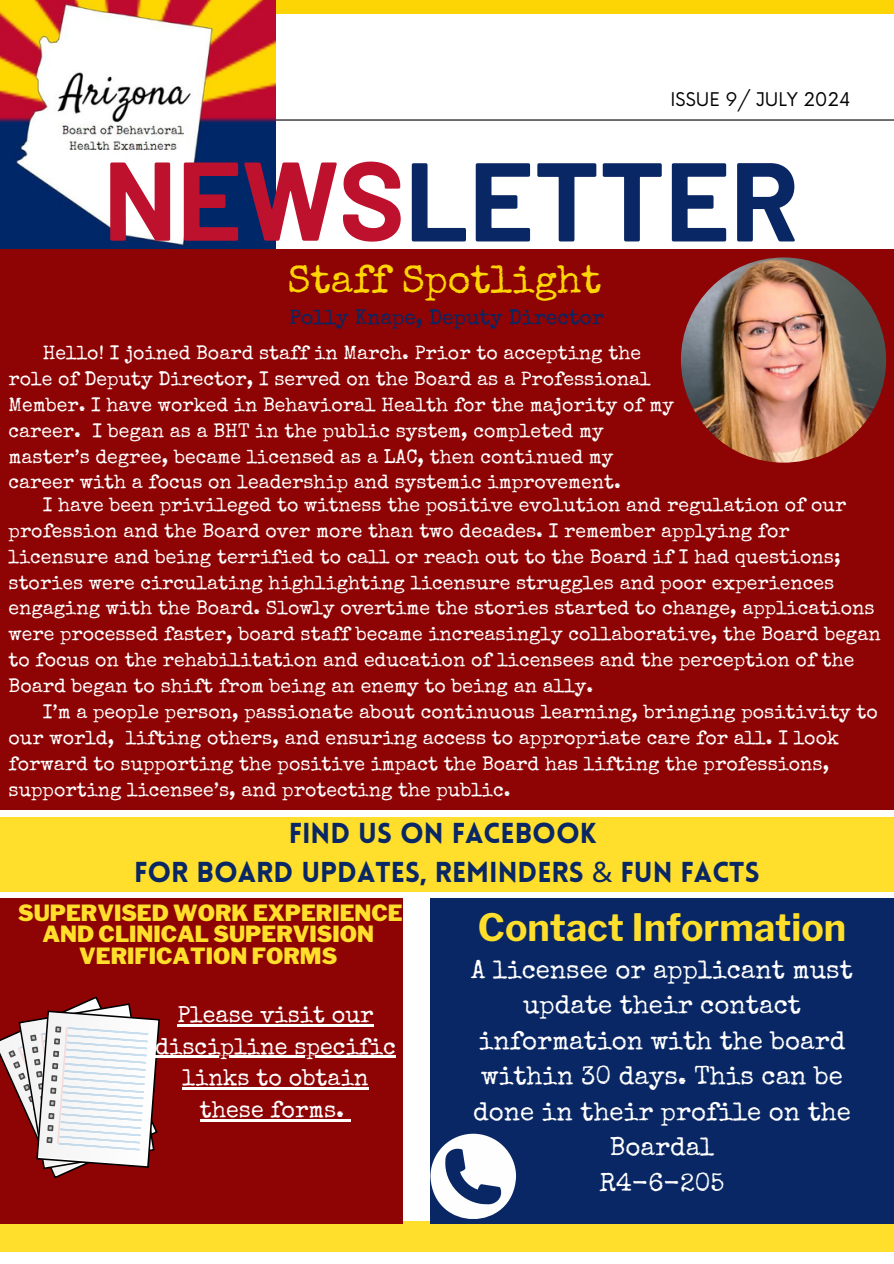
<style>
.page{position:relative;width:894px;height:1264px;background:#fff}
.page>*{position:absolute;margin:0;border:0;box-sizing:border-box;transform-origin:0 0}
.t1{font:700 111.75px "Barlow";color:#092764}
.t2{font:39.3px "Special Elite";color:#fdd505}
.t3{font:700 37.5px "Libre Franklin";color:#ffdf2b}
.t4{font:900 28.2px/39px "Lovelo";color:#092764;text-align:center}
.t5{font:25.8px/35.4px "Special Elite";color:#fff;text-align:center}
.t6{font:23.25px/31.5px "Special Elite";color:#fff;text-align:center}
.t7{font:900 22.2px/21.3px "Libre Franklin";color:#ffdf2b;text-align:center}
.t8{font:21px "Special Elite";color:#092764}
.t9{font:19.5px/25.8px "Special Elite";color:#fff}
.t10{font:18.3px "Now";color:#000}
.s1{color:#bd112e}
.s2{font-family:"Noto Sans";font-weight:400}
</style>
<div class="page">
<div style="left:0;top:1221px;width:893px;height:30px;background:#ffdf2b"></div>
<div style="left:0;top:0;width:893px;height:14px;background:#fdd505"></div>
<hr style="left:276px;top:119px;width:617px;height:2px;background:#000">
<img style="left:0;top:0;width:276px;height:249px">
<div style="left:0;top:817px;width:893px;height:74px;background:#ffdf2b"></div>
<div style="left:0;top:249px;width:893px;height:561px;background:#8e0303"></div>
<div style="left:0;top:898px;width:402px;height:325px;background:#8e0303"></div>
<div style="left:430px;top:898px;width:463px;height:325px;background:#092764"></div>
<svg style="left:0;top:996px;width:160px;height:182px"></svg>
<svg style="left:430px;top:1133px;width:86px;height:91px"></svg>
<img style="left:680px;top:257px;width:205px;height:205px;border-radius:50%">
<hr style="left:177px;top:1024px;width:196px;height:2px;background:#fff">
<hr style="left:155px;top:1055px;width:241px;height:3px;background:#fff">
<hr style="left:182px;top:1087px;width:186px;height:2px;background:#fff">
<hr style="left:200px;top:1118px;width:144px;height:3px;background:#fff">
<svg style="left:344px;top:1119px;width:7px;height:2px"></svg>
<p class="t10" style="left:670px;top:89px;width:181px">ISSUE 9/ JULY 2024</p>
<h1 class="t1" style="left:103px;top:130px;width:696px"><span class="s1">NEWS</span>LETTER</h1>
<p class="t2" style="left:287px;top:264px;width:315px">Staff Spotlight</p>
<h3 class="t8" style="left:289px;top:309px;width:316px">Polly Knape, Deputy Director</h3>
<p class="t9" style="left:9px;top:342px;width:666px;text-indent:34px">Hello! I joined Board staff in March. Prior to accepting the role of Deputy Director, I served on the Board as a Professional Member. I have worked in Behavioral Health for the majority of my career. I began as a BHT in the public system, completed my master’s degree, became licensed as a LAC, then continued my career with a focus on leadership and systemic improvement.</p>
<h6 class="t9" style="left:9px;top:494px;width:873px;text-indent:34px">I have been privileged to witness the positive evolution and regulation of our profession and the Board over more than two decades. I remember applying for licensure and being terrified to call or reach out to the Board if I had questions; stories were circulating highlighting licensure struggles and poor experiences engaging with the Board. Slowly overtime the stories started to change, applications were processed faster, board staff became increasingly collaborative, the Board began to focus on the rehabilitation and education of licensees and the perception of the Board began to shift from being an enemy to being an ally.</h6>
<p class="t9" style="left:9px;top:701px;width:870px;text-indent:34px">I’m a people person, passionate about continuous learning, bringing positivity to our world, lifting others, and ensuring access to appropriate care for all. I look forward to supporting the positive impact the Board has lifting the professions, supporting licensee’s, and protecting the public.</p>
<h2 class="t4" style="left:134px;top:816px;width:627px">FIND US ON FACEBOOK<br>FOR BOARD UPDATES, REMINDERS <span class="s2">&amp;</span> FUN FACTS</h2>
<h5 class="t3" style="left:478px;top:904px;width:370px">Contact Information</h5>
<p class="t7" style="left:18px;top:902px;width:386px">SUPERVISED WORK EXPERIENCE<br>AND CLINICAL SUPERVISION<br>VERIFICATION FORMS</p>
<p class="t5" style="left:471px;top:954px;width:383px">A licensee or applicant must update their contact information with the board within 30 days. This can be done in their profile on the<br>Boardal<br>R4-6-205</p>
<h4 class="t6" style="left:177px;top:1001px;width:198px">Please visit our</h4>
<p class="t6" style="left:155px;top:1033px;width:242px">discipline specific links to obtain these forms.</p>
</div>
